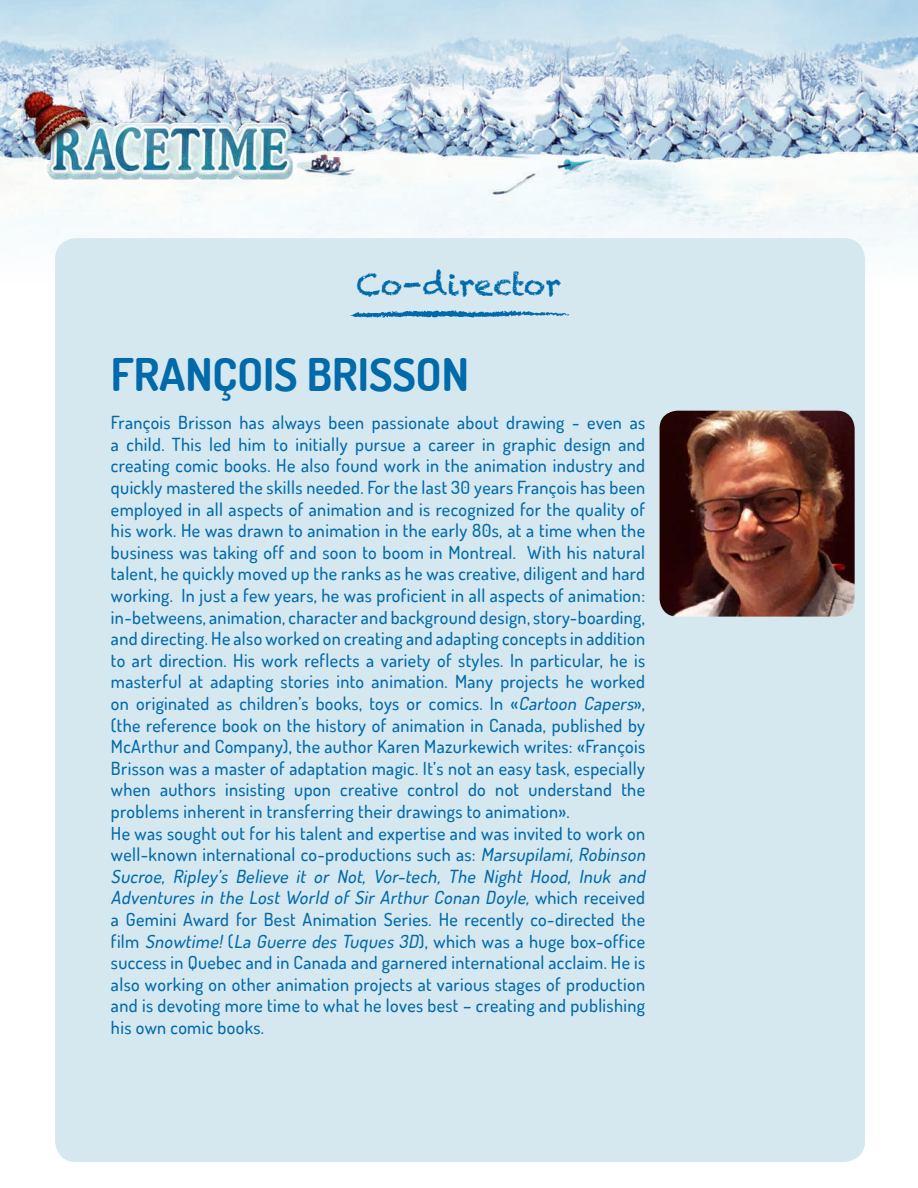
<style>
.page{position:relative;width:918px;height:1188px;background:#fff}
.page>*{position:absolute;margin:0;border:0;box-sizing:border-box;transform-origin:0 0}
.t1{font:700 45px "Dosis";color:#006aab}
.t2{font:30px "Chalkduster";color:#006aab}
.t3{font:500 18px/21.6px "Dosis";letter-spacing:.02em;color:#006aab}
.s1{font-style:italic}
</style>
<div class="page">
<img style="left:0;top:0;width:918px;height:255px">
<div style="left:55px;top:238px;width:810px;height:924px;background:#d6e8ef;border-radius:21px"></div>
<img style="left:660px;top:411px;width:195px;height:206px">
<img style="left:19px;top:83px;width:287px;height:109px">
<svg style="left:350px;top:310px;width:220px;height:8px"></svg>
<h2 class="t2" style="left:357px;top:268px;width:206px">Co-director</h2>
<h1 class="t1" style="left:111px;top:345px;width:359px">FRANÇOIS BRISSON</h1>
<p class="t3" style="left:111px;top:411px;width:540px">François Brisson has always been passionate about drawing - even as a child. This led him to initially pursue a career in graphic design and creating comic books. He also found work in the animation industry and quickly mastered the skills needed. For the last 30 years François has been employed in all aspects of animation and is recognized for the quality of his work. He was drawn to animation in the early 80s, at a time when the business was taking off and soon to boom in Montreal. With his natural talent, he quickly moved up the ranks as he was creative, diligent and hard working. In just a few years, he was proficient in all aspects of animation: in-betweens, animation, character and background design, story-boarding, and directing. He also worked on creating and adapting concepts in addition to art direction. His work reflects a variety of styles. In particular, he is masterful at adapting stories into animation. Many projects he worked on originated as children’s books, toys or comics. In «<span class="s1">Cartoon Capers</span>», (the reference book on the history of animation in Canada, published by McArthur and Company), the author Karen Mazurkewich writes: «François Brisson was a master of adaptation magic. It’s not an easy task, especially when authors insisting upon creative control do not understand the problems inherent in transferring their drawings to animation».<br>He was sought out for his talent and expertise and was invited to work on well-known international co-productions such as: <span class="s1">Marsupilami, Robinson Sucroe, Ripley’s Believe it or Not, Vor-tech, The Night Hood, Inuk and Adventures in the Lost World of Sir Arthur Conan Doyle,</span> w h i c h r e c e i v e d a Gemini Award for Best Animation Series. He recently co-directed the film <span class="s1">Snowtime!</span> (<span class="s1">La Guerre des Tuques 3D</span>), which was a huge box-office success in Quebec and in Canada and garnered international acclaim. He is also working on other animation projects at various stages of production and is devoting more time to what he loves best – creating and publishing his own comic books.</p>
</div>
